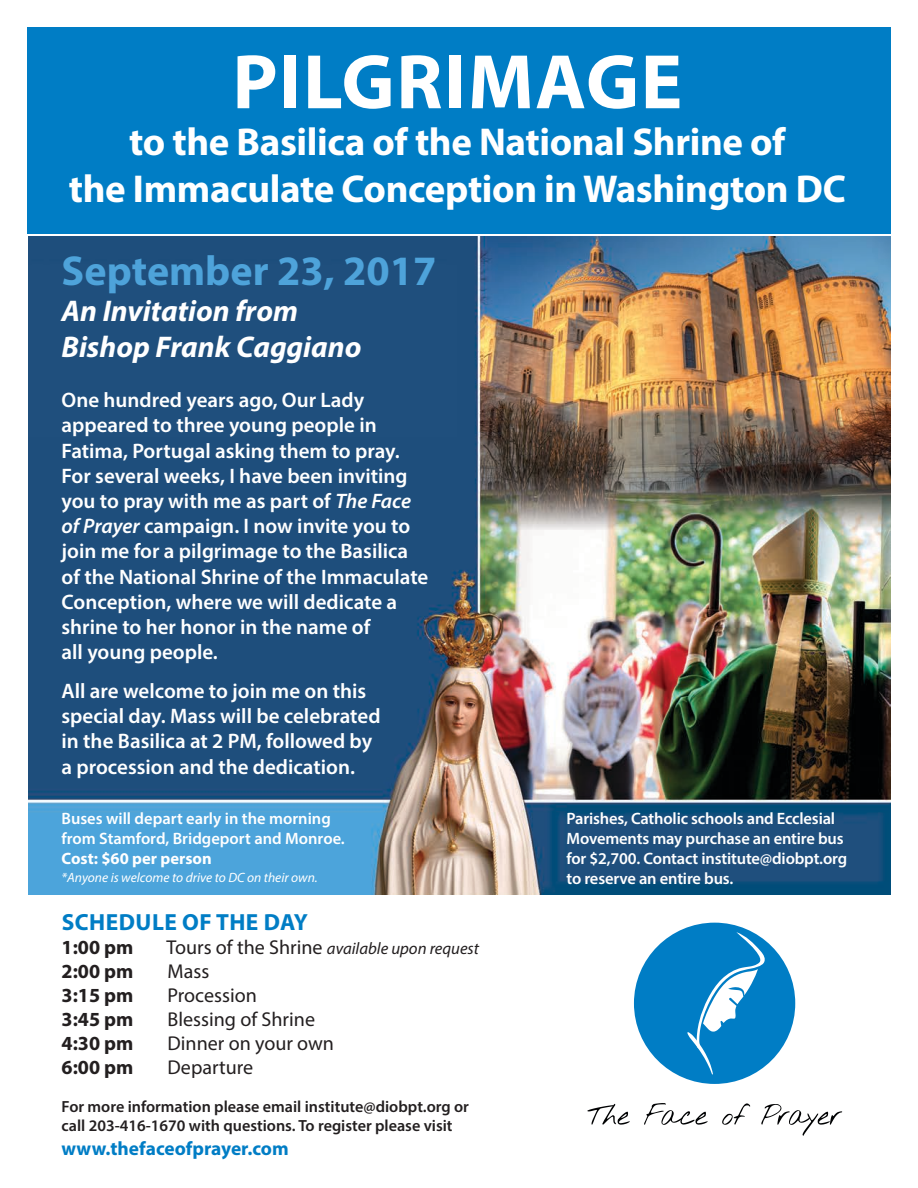
<style>
.page{position:relative;width:918px;height:1188px;background:#fff}
.page>*{position:absolute;margin:0;border:0;box-sizing:border-box;transform-origin:0 0}
.t1{font:700 78px "Myriad Pro";letter-spacing:.02em;color:#fff}
.t2{font:700 42px "Myriad Pro";color:#4ea3da}
.t3{font:700 39px "Myriad Pro";letter-spacing:-.01em;color:#fff}
.t4{font:italic 700 30px "Myriad Pro";color:#fff}
.t5{font:700 23.4px "Myriad Pro";letter-spacing:.02em;color:#007dc5}
.t6{font:600 21px/25.2px "Myriad Pro";color:#fff}
.t7{font:20.1px "Myriad Pro";color:#231f20}
.t8{font:700 20.1px "Myriad Pro";color:#231f20}
.t9{font:700 19.35px "Myriad Pro";color:#007dc5}
.t10{font:italic 16.65px "Myriad Pro";color:#231f20}
.t11{font:600 16.5px/19.8px "Myriad Pro";letter-spacing:-.01em;color:#fff}
.t12{font:700 16.5px "Myriad Pro";color:#fff}
.t13{font:600 16.2px/19.4px "Myriad Pro";color:#231f20}
.t14{font:italic 13.5px "Myriad Pro";color:#fff}
.s1{font-style:italic}
.s2{font-style:normal;font-size:20.1px}
</style>
<div class="page">
<img style="left:28px;top:237px;width:863px;height:657px">
<svg style="left:587px;top:1104px;width:43px;height:21px"></svg>
<svg style="left:644px;top:1103px;width:64px;height:22px"></svg>
<svg style="left:722px;top:1103px;width:28px;height:22px"></svg>
<svg style="left:761px;top:1104px;width:81px;height:32px"></svg>
<div style="left:634px;top:923px;width:161px;height:161px;background:#007dc5;border-radius:50%"></div>
<svg style="left:687px;top:932px;width:79px;height:142px"></svg>
<div style="left:27px;top:27px;width:864px;height:206px;background:#007dc5"></div>
<p class="t1" style="left:232px;top:31px;width:451px">PILGRIMAGE</p>
<p class="t3" style="left:129px;top:116px;width:658px">to the Basilica of the National Shrine of</p>
<p class="t3" style="left:69px;top:163px;width:778px">the Immaculate Conception in Washington DC</p>
<p class="t2" style="left:62px;top:243px;width:376px">September 23, 2017</p>
<p class="t4" style="left:62px;top:291px;width:238px">An Invitation from</p>
<p class="t4" style="left:62px;top:327px;width:302px">Bishop Frank Caggiano</p>
<p class="t6" style="left:62px;top:387px;width:368px">One hundred years ago, Our Lady appeared to three young people in Fatima, Portugal asking them to pray.<br>For several weeks, I have been inviting you to pray with me as part of <span class="s1">The Face of Prayer</span> campaign. I now invite you to join me for a pilgrimage to the Basilica of the National Shrine of the Immaculate Conception, where we will dedicate a shrine to her honor in the name of<br>all young people.</p>
<p class="t6" style="left:62px;top:678px;width:306px">All are welcome to join me on this</p>
<p class="t6" style="left:62px;top:703px;width:321px">special day. Mass will be celebrated</p>
<p class="t6" style="left:62px;top:728px;width:312px">in the Basilica at 2 PM, followed by</p>
<p class="t6" style="left:62px;top:753px;width:295px">a procession and the dedication.</p>
<p class="t11" style="left:62px;top:808px;width:285px">Buses will depart early in the morning from Stamford, Bridgeport and Monroe.</p>
<p class="t12" style="left:62px;top:847px;width:152px">Cost: $60 per person</p>
<p class="t14" style="left:62px;top:869px;width:258px">*Anyone is welcome to drive to DC on their own.</p>
<p class="t5" style="left:62px;top:907px;width:248px">SCHEDULE OF THE DAY</p>
<p class="t8" style="left:62px;top:934px;width:73px">1:00 pm</p>
<p class="t10" style="left:167px;top:938px;width:314px"><span class="s2">Tours of the Shrine</span> available upon request</p>
<p class="t8" style="left:62px;top:958px;width:73px">2:00 pm</p>
<p class="t7" style="left:168px;top:959px;width:43px">Mass</p>
<p class="t8" style="left:62px;top:982px;width:73px">3:15 pm</p>
<p class="t7" style="left:168px;top:983px;width:91px">Procession</p>
<p class="t8" style="left:62px;top:1006px;width:73px">3:45 pm</p>
<p class="t7" style="left:168px;top:1007px;width:149px">Blessing of Shrine</p>
<p class="t8" style="left:62px;top:1030px;width:73px">4:30 pm</p>
<p class="t7" style="left:168px;top:1031px;width:168px">Dinner on your own</p>
<p class="t8" style="left:62px;top:1054px;width:73px">6:00 pm</p>
<p class="t7" style="left:168px;top:1055px;width:87px">Departure</p>
<p class="t13" style="left:62px;top:1096px;width:409px">For more information please email institute@diobpt.org or call 203-416-1670 with questions. To register please visit</p>
<p class="t9" style="left:62px;top:1135px;width:229px">www.thefaceofprayer.com</p>
<p class="t11" style="left:567px;top:808px;width:282px">Parishes, Catholic schools and Ecclesial Movements may purchase an entire bus for $2,700. Contact institute@diobpt.org to reserve an entire bus.</p>
</div>
